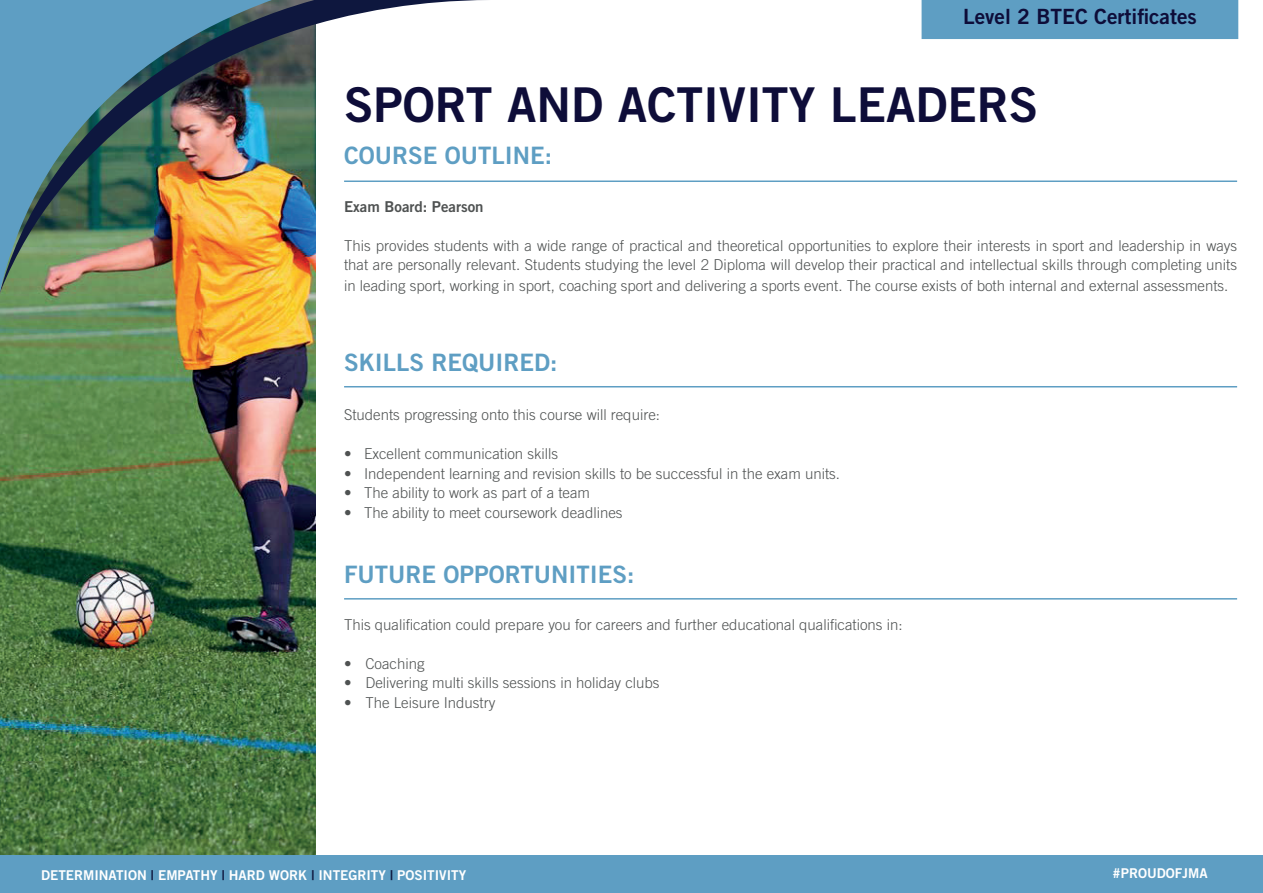
<style>
.page{position:relative;width:1263px;height:893px;background:#fff}
.page>*{position:absolute;margin:0;border:0;box-sizing:border-box;transform-origin:0 0}
.t1{font:48px "Trade Gothic LT Std Bd 2";color:#0e0d39}
.t2{font:24px "Trade Gothic LT Std Bd 2";color:#5e9ec3}
.t3{font:21px "Trade Gothic LT Std Bd 2";color:#0e0d39}
.t4{font:300 15px/19.5px "Trade Gothic LT Std";color:#4f5252}
.t5{font:15px "Trade Gothic LT Std Bd 2";color:#4f5252}
.t6{font:13.5px "Trade Gothic LT Std Bd 2";color:#fff}
.s1{color:#0e173e}
</style>
<div class="page">
<img style="left:0;top:293px;width:315px;height:563px">
<hr style="left:344px;top:180px;width:893px;height:2px;background:#5e9ec3">
<hr style="left:344px;top:386px;width:893px;height:1px;background:#5e9ec3">
<hr style="left:344px;top:598px;width:893px;height:2px;background:#5e9ec3">
<svg style="left:272px;top:0;width:219px;height:293px"></svg>
<img style="left:0;top:0;width:272px;height:293px">
<div style="left:0;top:856px;width:1263px;height:37px;background:#5e9ec3"></div>
<div style="left:921px;top:0;width:317px;height:39px;background:#5e9ec3"></div>
<h3 class="t3" style="left:963px;top:3px;width:235px">Level 2 BTEC Certificates</h3>
<h1 class="t1" style="left:344px;top:75px;width:695px">SPORT AND ACTIVITY LEADERS</h1>
<h2 class="t2" style="left:344px;top:141px;width:209px">COURSE OUTLINE:</h2>
<p class="t5" style="left:344px;top:197px;width:141px">Exam Board: Pearson</p>
<p class="t4" style="left:344px;top:235px;width:894px">This provides students with a wide range of practical and theoretical opportunities to explore their interests in sport and leadership in ways that are personally relevant. Students studying the level 2 Diploma will develop their practical and intellectual skills through completing units</p>
<p class="t4" style="left:344px;top:276px;width:886px">in leading sport, working in sport, coaching sport and delivering a sports event. The course exists of both internal and external assessments.</p>
<h2 class="t2" style="left:344px;top:348px;width:215px">SKILLS REQUIRED:</h2>
<p class="t4" style="left:344px;top:405px;width:317px">Students progressing onto this course will require:</p>
<p class="t4" style="left:344px;top:444px;width:216px">• Excellent communication skills</p>
<p class="t4" style="left:344px;top:463px;width:497px">• Independent learning and revision skills to be successful in the exam units.</p>
<p class="t4" style="left:344px;top:483px;width:247px">• The ability to work as part of a team</p>
<p class="t4" style="left:344px;top:502px;width:280px">• The ability to meet coursework deadlines</p>
<h2 class="t2" style="left:344px;top:559px;width:292px">FUTURE OPPORTUNITIES:</h2>
<p class="t4" style="left:344px;top:614px;width:560px">This qualification could prepare you for careers and further educational qualifications in:</p>
<p class="t4" style="left:344px;top:653px;width:82px">• Coaching</p>
<p class="t4" style="left:344px;top:673px;width:317px">• Delivering multi skills sessions in holiday clubs</p>
<p class="t4" style="left:344px;top:692px;width:153px">• The Leisure Industry</p>
<p class="t6" style="left:41px;top:866px;width:427px">DETERMINATION <span class="s1">|</span> EMPATHY <span class="s1">|</span> HARD WORK <span class="s1">|</span> INTEGRITY <span class="s1">|</span> POSITIVITY</p>
<p class="t6" style="left:1112px;top:865px;width:97px">#PROUDOFJMA</p>
</div>
